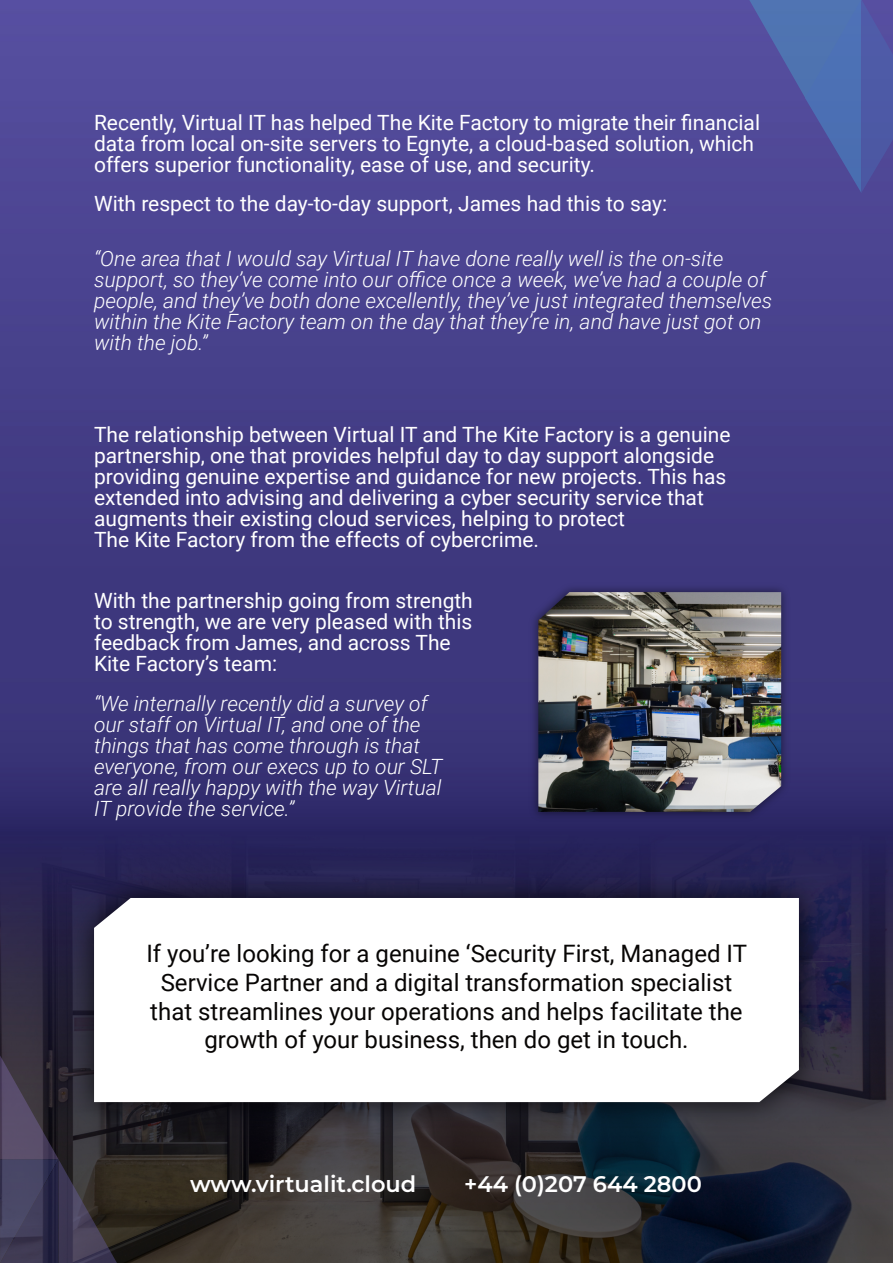
<style>
.page{position:relative;width:893px;height:1263px;background:#fff}
.page>*{position:absolute;margin:0;border:0;box-sizing:border-box;transform-origin:0 0}
.t1{font:24px/28.5px "Roboto";color:#070504;text-align:center}
.t2{font:600 22.5px "Montserrat";color:#fff}
.t3{font:21px/21px "Roboto";color:#fff}
.t4{font:italic 300 21px/21px "Roboto";color:#fff}
</style>
<div class="page">
<img style="left:0;top:0;width:893px;height:1263px">
<svg style="left:94px;top:898px;width:705px;height:204px"></svg>
<svg style="left:749px;top:0;width:144px;height:193px;background:#4f5ba5"></svg>
<svg style="left:0;top:1055px;width:117px;height:208px;background:#413d4d"></svg>
<img style="left:529px;top:583px;width:262px;height:238px">
<img style="left:538px;top:592px;width:243px;height:220px">
<p class="t3" style="left:94px;top:114px;width:668px">Recently, Virtual IT has helped The Kite Factory to migrate their financial data from local on-site servers to Egnyte, a cloud-based solution, which offers superior functionality, ease of use, and security.</p>
<p class="t3" style="left:94px;top:195px;width:575px">With respect to the day-to-day support, James had this to say:</p>
<p class="t4" style="left:94px;top:251px;width:680px">“One area that I would say Virtual IT have done really well is the on-site support, so they’ve come into our office once a week, we’ve had a couple of people, and they’ve both done excellently, they’ve just integrated themselves within the Kite Factory team on the day that they’re in, and have just got on with the job.”</p>
<p class="t3" style="left:94px;top:426px;width:638px">The relationship between Virtual IT and The Kite Factory is a genuine partnership, one that provides helpful day to day support alongside providing genuine expertise and guidance for new projects. This has extended into advising and delivering a cyber security service that augments their existing cloud services, helping to protect<br>The Kite Factory from the effects of cybercrime.</p>
<p class="t3" style="left:94px;top:592px;width:380px">With the partnership going from strength to strength, we are very pleased with this feedback from James, and across The Kite Factory’s team:</p>
<p class="t4" style="left:94px;top:695px;width:350px">“We internally recently did a survey of our staff on Virtual IT, and one of the things that has come through is that everyone, from our execs up to our SLT are all really happy with the way Virtual IT provide the service.”</p>
<p class="t1" style="left:146px;top:942px;width:602px">If you’re looking for a genuine ‘Security First, Managed IT Service Partner and a digital transformation specialist that streamlines your operations and helps facilitate the growth of your business, then do get in touch.</p>
<p class="t2" style="left:190px;top:1170px;width:228px">www.virtualit.cloud</p>
<p class="t2" style="left:464px;top:1170px;width:239px">+44 (0)207 644 2800</p>
</div>
